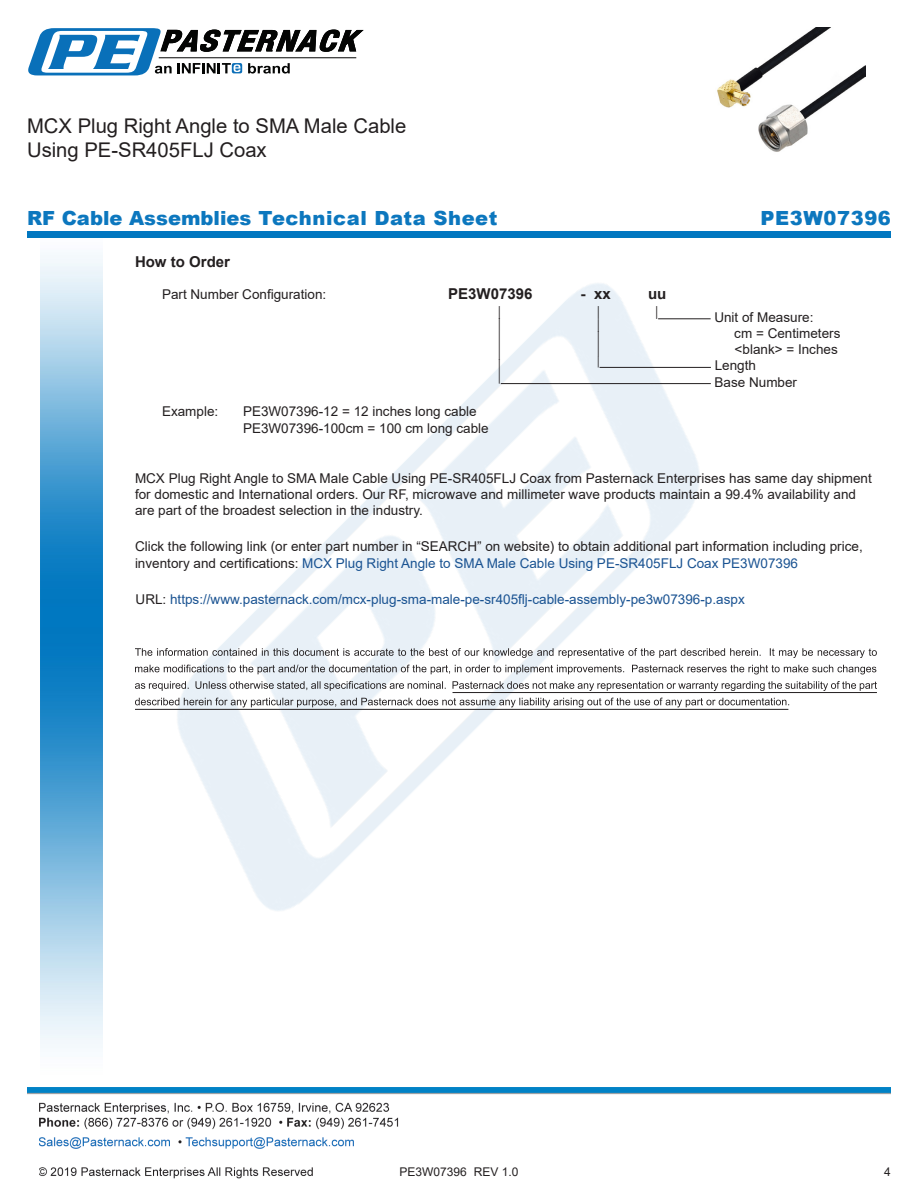
<style>
.page{position:relative;width:918px;height:1188px;background:#fff}
.page>*{position:absolute;margin:0;border:0;box-sizing:border-box;transform-origin:0 0}
.Specs_Para{font:30px "Arial";color:#231f20;scale:.33 1}
.Specs_Para-2{font:26.85px "Arial";color:#231f20;scale:.37 1}
.Specs_Para-3{font:25.8px "Arial";color:#231f20;scale:.39 1}
.Web_Description_Para{font:20.25px/24.3px "Arial";color:#231f20}
.t1{font:900 19.5px "Arial";letter-spacing:.01em;color:#0c77be}
.t2{font:900 19.5px "Arial";letter-spacing:.03em;color:#0c77be}
.Specs_Para-4{font:700 15px "Arial";color:#231f20}
.Head1_for_Compliance{font:700 15px "Arial";color:#231f20}
.Specs_Para-5{font:700 15px "Arial";color:#231f20;scale:1.04 1}
.Web_Description_Para-2{font:13.5px/16.2px "Arial";color:#231f20}
.Specs_Para-6{font:13.5px "Arial";color:#231f20}
.Web_Description_Para-3{font:13.5px "Arial";color:#1a5392}
.Specs_Para-7{font:13.5px "Arial";color:#231f20;scale:.75 1}
.t3{font:12px "Arial";color:#231f20}
.Specs_Para-8{font:11.25px "Arial";color:#231f20;scale:.86 1}
.s1{color:#1a5392}
.s2{color:#231f20}
</style>
<div class="page">
<img style="left:39px;top:1102px;width:360px;height:77px">
<img style="left:102px;top:255px;width:719px;height:715px">
<img style="left:27px;top:1088px;width:864px;height:7px">
<img style="left:40px;top:237px;width:62px;height:811px">
<div style="left:27px;top:231px;width:864px;height:6px;background:#0177c0"></div>
<svg style="left:28px;top:28px;width:336px;height:47px"></svg>
<hr style="left:658px;top:318px;width:53px;height:1px;background:#231f20">
<hr style="left:600px;top:367px;width:111px;height:1px;background:#231f20">
<hr style="left:501px;top:383px;width:210px;height:1px;background:#231f20">
<svg style="left:135px;top:648px;width:742px;height:10px"></svg>
<svg style="left:135px;top:665px;width:741px;height:9px"></svg>
<svg style="left:135px;top:681px;width:742px;height:10px"></svg>
<svg style="left:135px;top:698px;width:654px;height:9px"></svg>
<hr style="left:453px;top:692px;width:424px;height:1px;background:#231f20">
<hr style="left:135px;top:709px;width:653px;height:1px;background:#231f20">
<img style="left:717px;top:27px;width:149px;height:125px">
<h1 class="Web_Description_Para" style="left:27px;top:114px;width:381px">MCX Plug Right Angle to SMA Male Cable<br>Using PE-SR405FLJ Coax</h1>
<p class="t1" style="left:27px;top:204px;width:472px">RF Cable Assemblies Technical Data Sheet</p>
<p class="t2" style="left:761px;top:204px;width:132px">PE3W07396</p>
<p class="Head1_for_Compliance" style="left:135px;top:252px;width:97px">How to Order</p>
<p class="Specs_Para-6" style="left:162px;top:285px;width:166px">Part Number Configuration:</p>
<p class="Specs_Para-4" style="left:448px;top:283px;width:86px">PE3W07396</p>
<p class="Specs_Para-5" style="left:580px;top:283px;width:31px">- xx</p>
<p class="Specs_Para-4" style="left:648px;top:283px;width:20px">uu</p>
<p class="Specs_Para-7" style="left:498px;top:302px;width:5px">|</p>
<p class="Specs_Para-7" style="left:597px;top:302px;width:5px">|</p>
<p class="Specs_Para-7" style="left:656px;top:302px;width:5px">|</p>
<p class="Specs_Para-6" style="left:714px;top:308px;width:101px">Unit of Measure:</p>
<p class="Specs_Para-7" style="left:498px;top:314px;width:5px">|</p>
<p class="Specs_Para-7" style="left:597px;top:315px;width:5px">|</p>
<p class="Specs_Para-6" style="left:734px;top:324px;width:108px">cm = Centimeters</p>
<p class="Specs_Para" style="left:498px;top:322px;width:9px">|</p>
<p class="Specs_Para-2" style="left:597px;top:323px;width:9px">|</p>
<p class="Specs_Para-6" style="left:735px;top:340px;width:105px">&lt;blank&gt; = Inches</p>
<p class="Specs_Para-8" style="left:597px;top:353px;width:4px">|</p>
<p class="Specs_Para-6" style="left:715px;top:356px;width:43px">Length</p>
<p class="Specs_Para-3" style="left:498px;top:351px;width:8px">|</p>
<p class="Specs_Para-6" style="left:715px;top:373px;width:84px">Base Number</p>
<p class="Specs_Para-6" style="left:162px;top:402px;width:58px">Example:</p>
<p class="Specs_Para-6" style="left:243px;top:402px;width:235px">PE3W07396-12 = 12 inches long cable</p>
<p class="Specs_Para-6" style="left:243px;top:419px;width:247px">PE3W07396-100cm = 100 cm long cable</p>
<h1 class="Web_Description_Para-2" style="left:135px;top:470px;width:738px">MCX Plug Right Angle to SMA Male Cable Using PE-SR405FLJ Coax from Pasternack Enterprises has same day shipment for domestic and International orders. Our RF, microwave and millimeter wave products maintain a 99.4% availability and are part of the broadest selection in the industry.</h1>
<h1 class="Web_Description_Para-2" style="left:135px;top:538px;width:729px">Click the following link (or enter part number in “SEARCH” on website) to obtain additional part information including price, inventory and certifications: <span class="s1">MCX Plug Right Angle to SMA Male Cable Using PE-SR405FLJ Coax PE3W07396</span></h1>
<h1 class="Web_Description_Para-3" style="left:136px;top:590px;width:611px"><span class="s2">URL:</span> https://www.pasternack.com/mcx-plug-sma-male-pe-sr405flj-cable-assembly-pe3w07396-p.aspx</h1>
<p class="t3" style="left:400px;top:1163px;width:120px">PE3W07396 REV 1.0</p>
<p class="t3" style="left:884px;top:1164px;width:8px">4</p>
</div>
